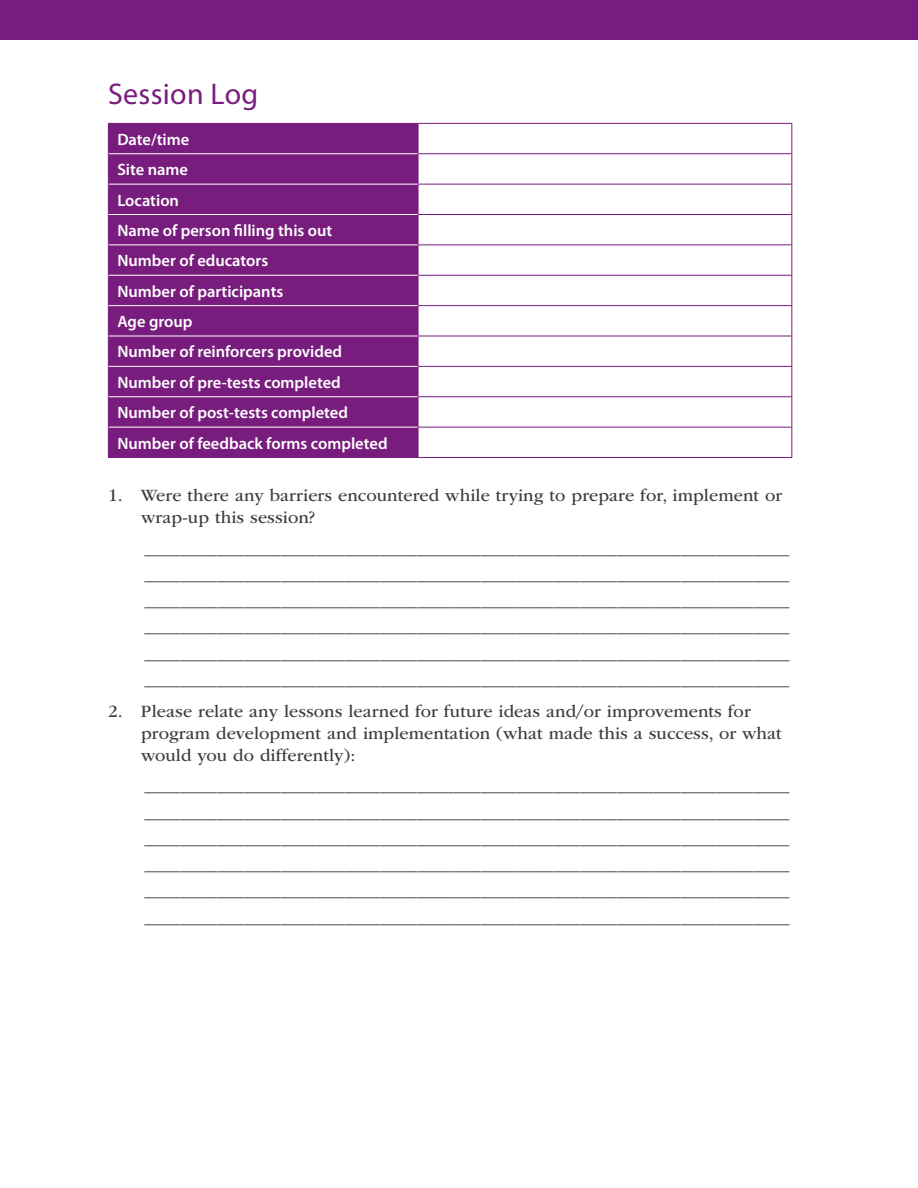
<style>
.page{position:relative;width:918px;height:1188px;background:#fff}
.page>*{position:absolute;margin:0;border:0;box-sizing:border-box;transform-origin:0 0}
.t1{font:30px "Myriad Pro";letter-spacing:.01em;color:#781d7d}
.LINEs_NLIST2{font:18px "ITC Garamond Std";color:#3e3e3f}
.NLIST{font:18px/21.8px "ITC Garamond Std";letter-spacing:.005em;color:#3e3e3f}
.t2{font:600 16.5px/30.5px "Myriad Pro";color:#fff}
</style>
<div class="page">
<div style="left:0;top:0;width:918px;height:40px;background:#781d7d"></div>
<div style="left:109px;top:124px;width:309px;height:333px;background:#781d7d"></div>
<hr style="left:108px;top:123px;width:310px;height:1px;background:#781d7d">
<hr style="left:108px;top:124px;width:1px;height:30px;background:#781d7d">
<hr style="left:418px;top:123px;width:374px;height:1px;background:#781d7d">
<svg style="left:418px;top:124px;width:1px;height:29px"></svg>
<svg style="left:791px;top:124px;width:1px;height:29px"></svg>
<hr style="left:418px;top:153px;width:374px;height:1px;background:#781d7d">
<hr style="left:791px;top:154px;width:1px;height:30px;background:#781d7d">
<hr style="left:418px;top:184px;width:374px;height:1px;background:#781d7d">
<hr style="left:791px;top:184px;width:1px;height:30px;background:#781d7d">
<hr style="left:418px;top:214px;width:374px;height:1px;background:#781d7d">
<svg style="left:791px;top:215px;width:1px;height:29px"></svg>
<hr style="left:418px;top:244px;width:374px;height:1px;background:#781d7d">
<hr style="left:791px;top:245px;width:1px;height:30px;background:#781d7d">
<hr style="left:418px;top:275px;width:374px;height:1px;background:#781d7d">
<svg style="left:791px;top:276px;width:1px;height:29px"></svg>
<hr style="left:418px;top:305px;width:374px;height:1px;background:#781d7d">
<hr style="left:791px;top:306px;width:1px;height:30px;background:#781d7d">
<hr style="left:418px;top:336px;width:374px;height:1px;background:#781d7d">
<hr style="left:791px;top:336px;width:1px;height:30px;background:#781d7d">
<hr style="left:418px;top:366px;width:374px;height:1px;background:#781d7d">
<svg style="left:791px;top:367px;width:1px;height:29px"></svg>
<hr style="left:418px;top:396px;width:374px;height:1px;background:#781d7d">
<hr style="left:791px;top:397px;width:1px;height:30px;background:#781d7d">
<hr style="left:108px;top:427px;width:1px;height:30px;background:#781d7d">
<hr style="left:418px;top:427px;width:374px;height:1px;background:#781d7d">
<svg style="left:418px;top:428px;width:1px;height:29px"></svg>
<svg style="left:791px;top:428px;width:1px;height:29px"></svg>
<hr style="left:108px;top:457px;width:310px;height:1px;background:#781d7d">
<hr style="left:418px;top:457px;width:374px;height:1px;background:#781d7d">
<hr style="left:108px;top:184px;width:1px;height:30px;background:#781d7d">
<hr style="left:418px;top:184px;width:1px;height:30px;background:#781d7d">
<hr style="left:108px;top:214px;width:1px;height:31px;background:#781d7d">
<svg style="left:418px;top:215px;width:1px;height:29px"></svg>
<hr style="left:108px;top:245px;width:1px;height:30px;background:#781d7d">
<hr style="left:418px;top:245px;width:1px;height:30px;background:#781d7d">
<hr style="left:108px;top:275px;width:1px;height:31px;background:#781d7d">
<svg style="left:418px;top:276px;width:1px;height:29px"></svg>
<hr style="left:108px;top:306px;width:1px;height:30px;background:#781d7d">
<hr style="left:418px;top:306px;width:1px;height:30px;background:#781d7d">
<hr style="left:108px;top:336px;width:1px;height:30px;background:#781d7d">
<hr style="left:418px;top:336px;width:1px;height:30px;background:#781d7d">
<hr style="left:108px;top:366px;width:1px;height:31px;background:#781d7d">
<svg style="left:418px;top:367px;width:1px;height:29px"></svg>
<hr style="left:109px;top:214px;width:309px;height:1px;background:#fff">
<hr style="left:109px;top:244px;width:309px;height:1px;background:#fff">
<hr style="left:109px;top:275px;width:309px;height:1px;background:#fff">
<hr style="left:109px;top:305px;width:309px;height:1px;background:#fff">
<hr style="left:109px;top:336px;width:309px;height:1px;background:#fff">
<hr style="left:109px;top:366px;width:309px;height:1px;background:#fff">
<hr style="left:109px;top:153px;width:309px;height:1px;background:#fff">
<hr style="left:109px;top:184px;width:309px;height:1px;background:#fff">
<hr style="left:108px;top:154px;width:1px;height:30px;background:#781d7d">
<hr style="left:418px;top:154px;width:1px;height:30px;background:#781d7d">
<hr style="left:109px;top:396px;width:309px;height:1px;background:#fff">
<hr style="left:109px;top:427px;width:309px;height:1px;background:#fff">
<hr style="left:108px;top:397px;width:1px;height:30px;background:#781d7d">
<hr style="left:418px;top:397px;width:1px;height:30px;background:#781d7d">
<h1 class="t1" style="left:108px;top:75px;width:152px">Session Log</h1>
<p class="t2" style="left:117px;top:124px;width:272px">Date/time<br>Site name<br>Location<br>Name of person filling this out<br>Number of educators<br>Number of participants<br>Age group<br>Number of reinforcers provided<br>Number of pre-tests completed<br>Number of post-tests completed<br>Number of feedback forms completed</p>
<p class="NLIST" style="left:141px;top:485px;width:643px;text-indent:-33px">1. Were there any barriers encountered while trying to prepare for, implement or wrap-up this session?</p>
<p class="LINEs_NLIST2" style="left:144px;top:538px;width:647px">_______________________________________________________________________</p>
<p class="LINEs_NLIST2" style="left:144px;top:564px;width:647px">_______________________________________________________________________</p>
<p class="LINEs_NLIST2" style="left:144px;top:591px;width:647px">_______________________________________________________________________</p>
<p class="LINEs_NLIST2" style="left:144px;top:617px;width:647px">_______________________________________________________________________</p>
<p class="LINEs_NLIST2" style="left:144px;top:643px;width:647px">_______________________________________________________________________</p>
<p class="LINEs_NLIST2" style="left:144px;top:669px;width:647px">_______________________________________________________________________</p>
<p class="NLIST" style="left:141px;top:701px;width:642px;text-indent:-33px">2. Please relate any lessons learned for future ideas and/or improvements for program development and implementation (what made this a success, or what would you do differently):</p>
<p class="LINEs_NLIST2" style="left:144px;top:776px;width:647px">_______________________________________________________________________</p>
<p class="LINEs_NLIST2" style="left:144px;top:802px;width:647px">_______________________________________________________________________</p>
<p class="LINEs_NLIST2" style="left:144px;top:828px;width:647px">_______________________________________________________________________</p>
<p class="LINEs_NLIST2" style="left:144px;top:855px;width:647px">_______________________________________________________________________</p>
<p class="LINEs_NLIST2" style="left:144px;top:881px;width:647px">_______________________________________________________________________</p>
<p class="LINEs_NLIST2" style="left:144px;top:907px;width:647px">_______________________________________________________________________</p>
</div>
